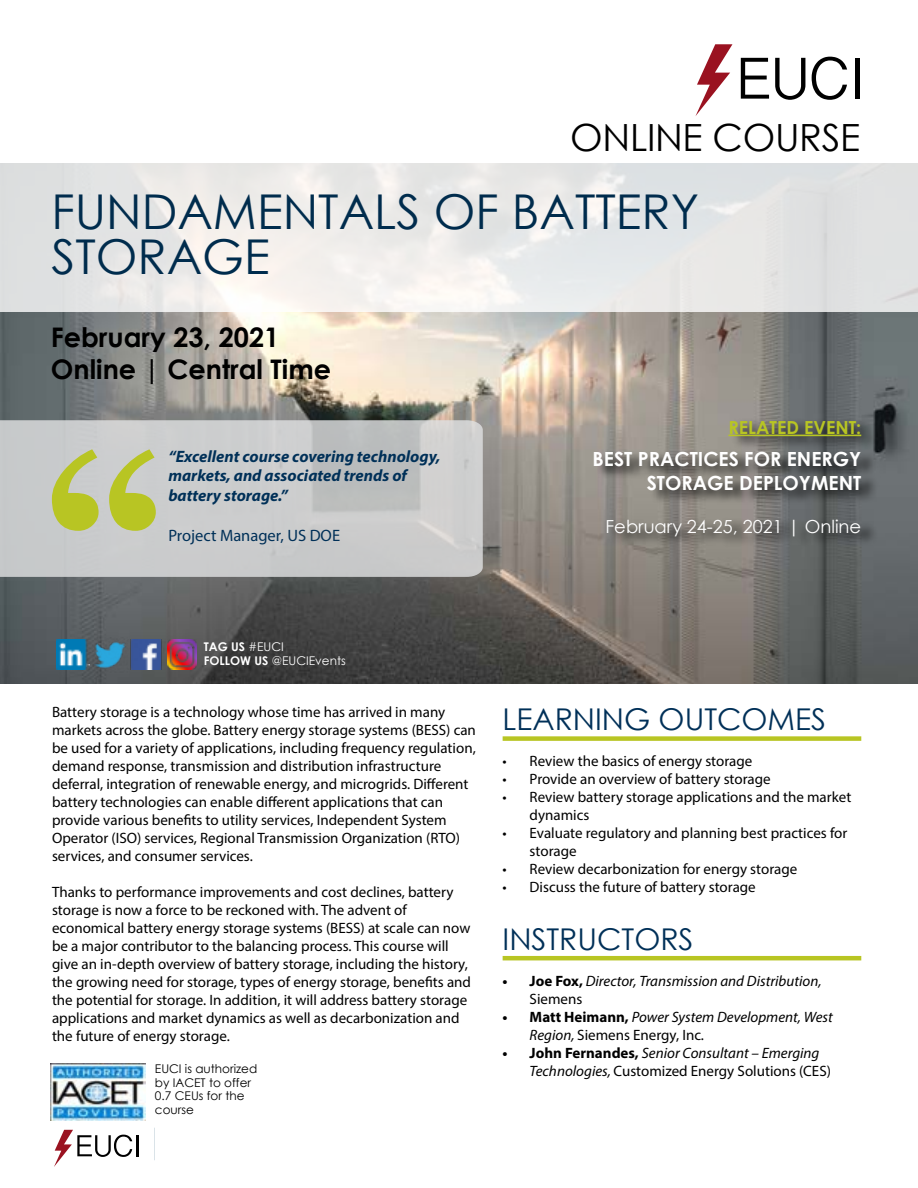
<style>
.page{position:relative;width:918px;height:1188px;background:#fff}
.page>*{position:absolute;margin:0;border:0;box-sizing:border-box;transform-origin:0 0}
.t1{font:48px/45px "Century Gothic";color:#002c4d}
.t2{font:37.5px "Century Gothic";letter-spacing:-.01em;color:#000}
.t3{font:30px "Century Gothic";color:#003058}
.t4{font:700 27px/32.4px "Century Gothic";color:#000}
.t5{font:700 19.5px/23.4px "Century Gothic";color:#fff;text-align:right}
.t6{font:18px "Century Gothic";color:#fff}
.t7{font:700 18px "Century Gothic";color:#b8c523}
.t8{font:italic 700 16.5px/19.8px "Myriad Pro";color:#003058}
.t9{font:16.5px "Myriad Pro";color:#003058}
.t10{font:15px/18px "Myriad Pro";color:#000}
.t11{font:italic 15px/18px "Myriad Pro";color:#000}
.t12{font:12px/13.5px "Century Gothic";color:#000}
.t13{font:12px/14.4px "Century Gothic";color:#fff}
.s1{font-weight:700}
.s2{font-weight:700;font-style:normal}
.s3{font-style:normal}
</style>
<div class="page">
<hr style="left:137px;top:1135px;width:2px;height:21px;background:#000">
<svg style="left:54px;top:1130px;width:78px;height:37px"></svg>
<hr style="left:154px;top:1128px;width:1px;height:32px;background:#dae3e8">
<img style="left:0;top:312px;width:918px;height:371px">
<svg style="left:741px;top:58px;width:28px;height:41px"></svg>
<svg style="left:775px;top:58px;width:30px;height:42px"></svg>
<svg style="left:812px;top:57px;width:35px;height:43px"></svg>
<div style="left:855px;top:58px;width:5px;height:41px;background:#000"></div>
<svg style="left:695px;top:44px;width:37px;height:72px"></svg>
<svg style="left:0;top:163px;width:918px;height:149px;background:#e8e8e7"></svg>
<div style="left:503px;top:736px;width:358px;height:5px;background:#b8c523"></div>
<hr style="left:503px;top:956px;width:358px;height:4px;background:#b8c523">
<img style="left:127px;top:640px;width:38px;height:29px">
<img style="left:92px;top:638px;width:35px;height:35px">
<img style="left:57px;top:640px;width:32px;height:29px">
<img style="left:167px;top:640px;width:30px;height:29px">
<img style="left:50px;top:1064px;width:95px;height:56px">
<svg style="left:0;top:420px;width:483px;height:157px;background:#c8c9ca"></svg>
<svg style="left:52px;top:449px;width:104px;height:82px;background:#c1c87a"></svg>
<div style="left:597px;top:418px;width:283px;height:131px;background:#000;opacity:.75"></div>
<hr style="left:728px;top:435px;width:133px;height:1px;background:#b8c523">
<h2 class="t2" style="left:570px;top:111px;width:291px">ONLINE COURSE</h2>
<h1 class="t1" style="left:51px;top:189px;width:649px">FUNDAMENTALS OF BATTERY<br>STORAGE</h1>
<h3 class="t4" style="left:51px;top:320px;width:282px">February 23, 2021<br>Online | Central Time</h3>
<p class="t8" style="left:168px;top:446px;width:274px">“Excellent course covering technology, markets, and associated trends of battery storage.”</p>
<p class="t9" style="left:168px;top:525px;width:173px">Project Manager, US DOE</p>
<p class="t7" style="left:728px;top:414px;width:134px">RELATED EVENT:</p>
<h3 class="t5" style="left:593px;top:446px;width:270px">BEST PRACTICES FOR ENERGY<br>STORAGE DEPLOYMENT</h3>
<p class="t6" style="left:606px;top:514px;width:257px">February 24-25, 2021 | Online</p>
<p class="t13" style="left:204px;top:639px;width:143px"><span class="s1">TAG US</span> #EUCI<br><span class="s1">FOLLOW US</span> @EUCIEvents</p>
<p class="t10" style="left:52px;top:703px;width:425px">Battery storage is a technology whose time has arrived in many markets across the globe. Battery energy storage systems (BESS) can be used for a variety of applications, including frequency regulation, demand response, transmission and distribution infrastructure deferral, integration of renewable energy, and microgrids. Different battery technologies can enable different applications that can provide various benefits to utility services, Independent System Operator (ISO) services, Regional Transmission Organization (RTO) services, and consumer services.</p>
<p class="t10" style="left:52px;top:883px;width:421px">Thanks to performance improvements and cost declines, battery storage is now a force to be reckoned with. The advent of economical battery energy storage systems (BESS) at scale can now be a major contributor to the balancing process. This course will give an in-depth overview of battery storage, including the history, the growing need for storage, types of energy storage, benefits and the potential for storage. In addition, it will address battery storage applications and market dynamics as well as decarbonization and the future of energy storage.</p>
<p class="t12" style="left:155px;top:1062px;width:104px">EUCI is authorized by IACET to offer<br>0.7 CEUs for the course</p>
<h3 class="t3" style="left:503px;top:699px;width:325px">LEARNING OUTCOMES</h3>
<p class="t10" style="left:503px;top:752px;width:251px">• Review the basics of energy storage</p>
<p class="t10" style="left:503px;top:770px;width:270px">• Provide an overview of battery storage</p>
<p class="t10" style="left:530px;top:788px;width:323px;text-indent:-27px">• Review battery storage applications and the market dynamics</p>
<p class="t10" style="left:530px;top:824px;width:319px;text-indent:-27px">• Evaluate regulatory and planning best practices for storage</p>
<p class="t10" style="left:503px;top:860px;width:296px">• Review decarbonization for energy storage</p>
<p class="t10" style="left:503px;top:878px;width:255px">• Discuss the future of battery storage</p>
<h3 class="t3" style="left:503px;top:918px;width:192px">INSTRUCTORS</h3>
<p class="t11" style="left:530px;top:972px;width:293px;text-indent:-27px"><span class="s2">• Joe Fox,</span> Director, Transmission and Distribution,<br><span class="s3">Siemens</span></p>
<p class="t11" style="left:530px;top:1008px;width:305px;text-indent:-27px"><span class="s2">• Matt Heimann,</span> Power System Development, West<br>Region, <span class="s3">Siemens Energy, Inc.</span></p>
<p class="t11" style="left:530px;top:1044px;width:303px;text-indent:-27px"><span class="s2">• John Fernandes,</span> Senior Consultant – Emerging<br>Technologies, <span class="s3">Customized Energy Solutions (CES)</span></p>
</div>
